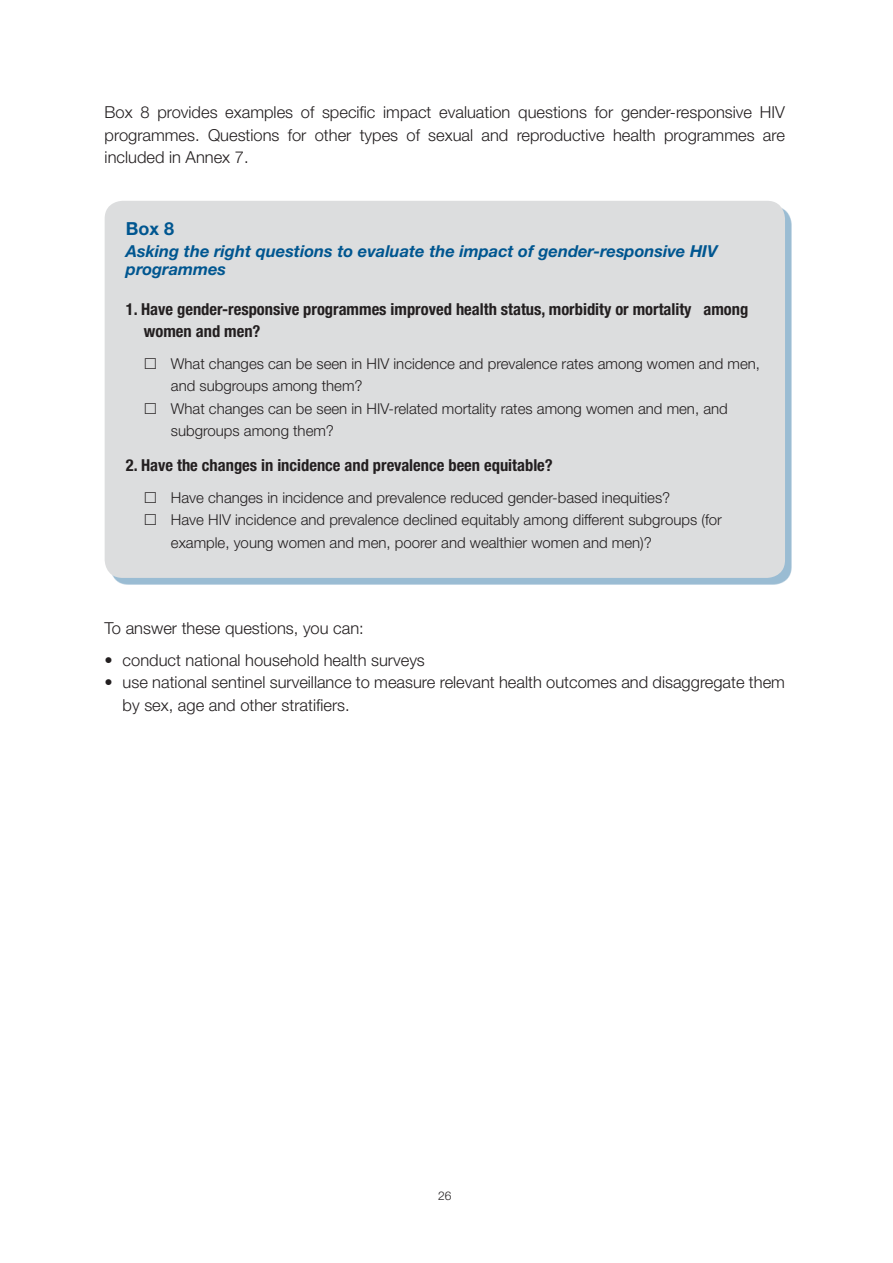
<style>
.page{position:relative;width:893px;height:1263px;background:#fff}
.page>*{position:absolute;margin:0;border:0;box-sizing:border-box;transform-origin:0 0}
.t1{font:700 18px "Helvetica Neue LT Std";color:#005690}
.t2{font:300 16.5px/22.5px "Helvetica Neue LT Std";color:#231f20;text-align:justify}
.t3{font:700 condensed 16.5px/22.5px "Helvetica Neue LT Std";color:#231f20}
.t4{font:italic 700 16.5px/18px "Helvetica Neue LT Std";color:#005690}
.t5{font:300 15px/22.5px "Helvetica Neue LT Std";color:#231f20}
.t6{font:300 12px "Helvetica Neue LT Std";color:#231f20}
</style>
<div class="page">
<div style="left:111px;top:207px;width:680px;height:377px;background:#9abcd3"></div>
<div style="left:105px;top:201px;width:680px;height:377px;background:#dcddde;border-radius:18px"></div>
<hr style="left:892px;top:0;width:1px;height:1263px;background:#005690">
<p class="t2" style="left:105px;top:101px;width:682px">Box 8 provides examples of specific impact evaluation questions for gender-responsive HIV programmes. Questions for other types of sexual and reproductive health programmes are included in Annex 7.</p>
<p class="t1" style="left:126px;top:217px;width:50px">Box 8</p>
<p class="t4" style="left:126px;top:242px;width:593px">Asking the right questions to evaluate the impact of gender-responsive HIV programmes</p>
<p class="t3" style="left:144px;top:297px;width:606px;text-indent:-18px">1. Have gender-responsive programmes improved health status, morbidity or mortality among women and men?</p>
<p class="t5" style="left:171px;top:352px;width:591px">What changes can be seen in HIV incidence and prevalence rates among women and men, and subgroups among them?<br>What changes can be seen in HIV-related mortality rates among women and men, and subgroups among them?</p>
<p class="t3" style="left:126px;top:454px;width:428px">2. Have the changes in incidence and prevalence been equitable?</p>
<p class="t5" style="left:171px;top:486px;width:553px">Have changes in incidence and prevalence reduced gender-based inequities?<br>Have HIV incidence and prevalence declined equitably among different subgroups (for example, young women and men, poorer and wealthier women and men)?</p>
<p class="t2" style="left:105px;top:617px;width:261px">To answer these questions, you can:</p>
<p class="t2" style="left:105px;top:648px;width:322px">• conduct national household health surveys</p>
<p class="t2" style="left:123px;top:671px;width:664px;text-indent:-18px">• use national sentinel surveillance to measure relevant health outcomes and disaggregate them by sex, age and other stratifiers.</p>
<p class="t6" style="left:438px;top:1188px;width:15px">26</p>
</div>
